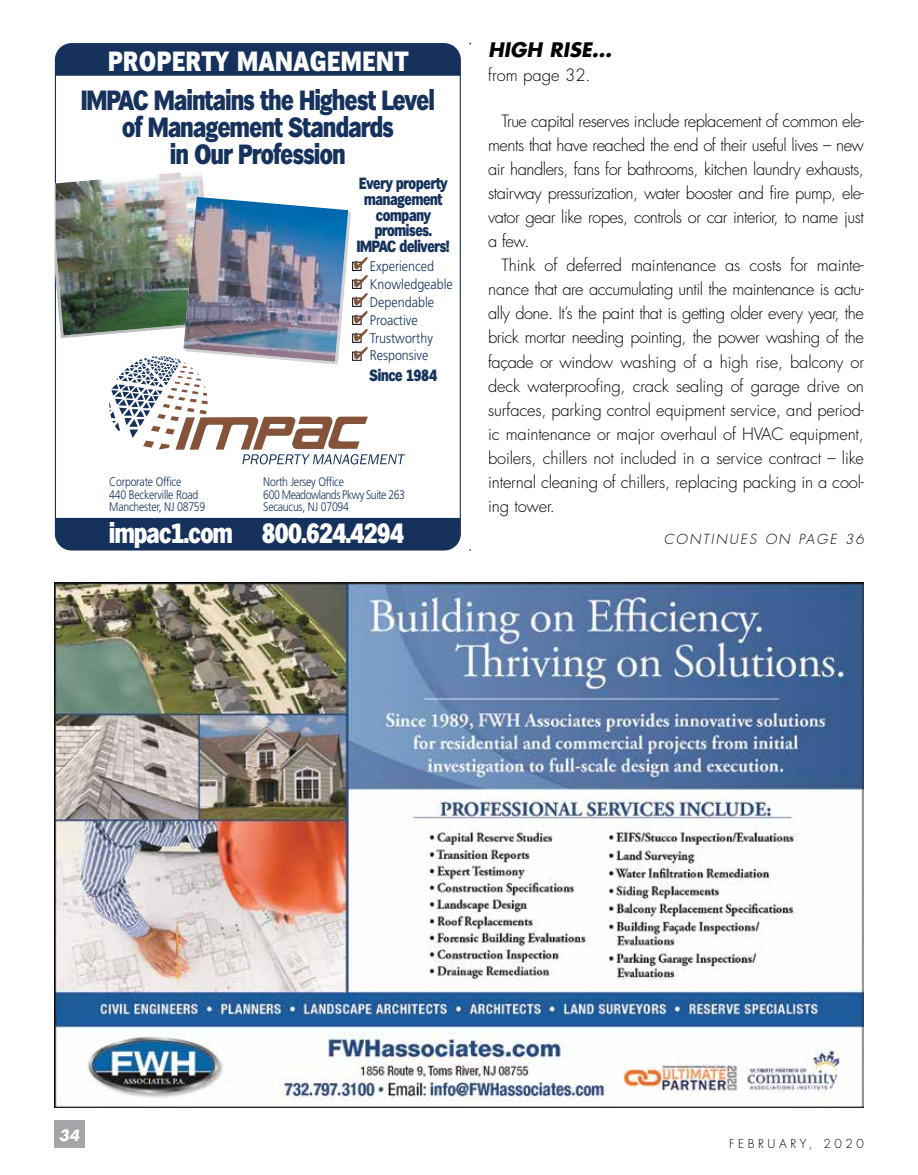
<style>
.page{position:relative;width:918px;height:1175px;background:#fff}
.page>*{position:absolute;margin:0;border:0;box-sizing:border-box;transform-origin:0 0}
.t1{font:27px/27px "Nantun";letter-spacing:-.02em;color:#16325c;text-align:center;scale:.85 1}
.t2{font:27px "Nantun";letter-spacing:-.025em;color:#fff;scale:.85 1}
.t3{font:27px "Nantun";letter-spacing:.05em;color:#fff;scale:.85 1}
.t4{font:italic 700 19.5px "Futura Std";color:#000}
.t5{font:300 16.5px/24px "Futura Std";letter-spacing:-.01em;color:#000;text-align:justify}
.t6{font:15.75px/15.8px "Nantun";letter-spacing:-.02em;color:#16325c;text-align:center;scale:.85 1}
.t7{font:italic 700 15px "Futura Std";color:#fff}
.t8{font:300 13.95px/18px "Frutiger";color:#16325c;scale:.9 1}
.t9{font:italic 300 13.5px "Futura Std";letter-spacing:.15em;color:#000}
.t10{font:300 12.3px/12.3px "Frutiger";letter-spacing:-.02em;color:#16325c;scale:.85 1}
.t11{font:300 12px "Futura Std";letter-spacing:.3em;color:#000}
</style>
<div class="page">
<div style="left:54px;top:1120px;width:30px;height:28px;background:#a3a5a8"></div>
<div style="left:55px;top:44px;width:405px;height:31px;background:#16325c"></div>
<div style="left:55px;top:44px;width:405px;height:32px;border:1px solid #16325c"></div>
<div style="left:55px;top:518px;width:405px;height:32px;background:#16325c"></div>
<img style="left:55px;top:171px;width:350px;height:293px">
<img style="left:54px;top:582px;width:810px;height:525px">
<h1 class="t3" style="left:108px;top:47px;width:355px">PROPERTY MANAGEMENT</h1>
<h1 class="t1" style="left:81px;top:88px;width:418px">IMPAC Maintains the Highest Level of Management Standards<br>in Our Profession</h1>
<p class="t6" style="left:357px;top:176px;width:111px">Every property management company promises.<br>IMPAC delivers!</p>
<p class="t8" style="left:370px;top:257px;width:94px">Experienced<br>Knowledgeable<br>Dependable<br>Proactive<br>Trustworthy<br>Responsive</p>
<p class="t6" style="left:370px;top:367px;width:81px">Since 1984</p>
<p class="t10" style="left:109px;top:476px;width:115px">Corporate Office<br>440 Beckerville Road<br>Manchester, NJ 08759</p>
<p class="t10" style="left:263px;top:476px;width:168px">North Jersey Office<br>600 Meadowlands Pkwy Suite 263<br>Secaucus, NJ 07094</p>
<h1 class="t2" style="left:109px;top:519px;width:348px">impac1.com 800.624.4294</h1>
<p class="t4" style="left:488px;top:36px;width:125px">HIGH RISE...</p>
<p class="t5" style="left:488px;top:63px;width:104px">from page 32.</p>
<p class="t5" style="left:488px;top:110px;width:377px;text-indent:13px">True capital reserves include replacement of common ele&shy;ments that have reached the end of their useful lives – new air handlers, fans for bathrooms, kitchen laundry exhausts, stairway pressurization, water booster and fire pump, ele&shy;vator gear like ropes, controls or car interior, to name just a few.</p>
<p class="t5" style="left:488px;top:254px;width:377px;text-indent:13px">Think of deferred maintenance as costs for mainte&shy;nance that are accumulating until the maintenance is actu&shy;ally done. It’s the paint that is getting older every year, the brick mortar needing pointing, the power washing of the façade or window washing of a high rise, balcony or deck waterproofing, crack sealing of garage drive on surfaces, parking control equipment service, and period&shy;ic maintenance or major overhaul of HVAC equipment, boilers, chillers not included in a service contract – like internal cleaning of chillers, replacing packing in a cool&shy;ing tower.</p>
<p class="t9" style="left:664px;top:531px;width:202px">CONTINUES ON PAGE 36</p>
<p class="t7" style="left:59px;top:1125px;width:22px">34</p>
<p class="t11" style="left:729px;top:1136px;width:136px">FEBRUARY, 2020</p>
</div>
